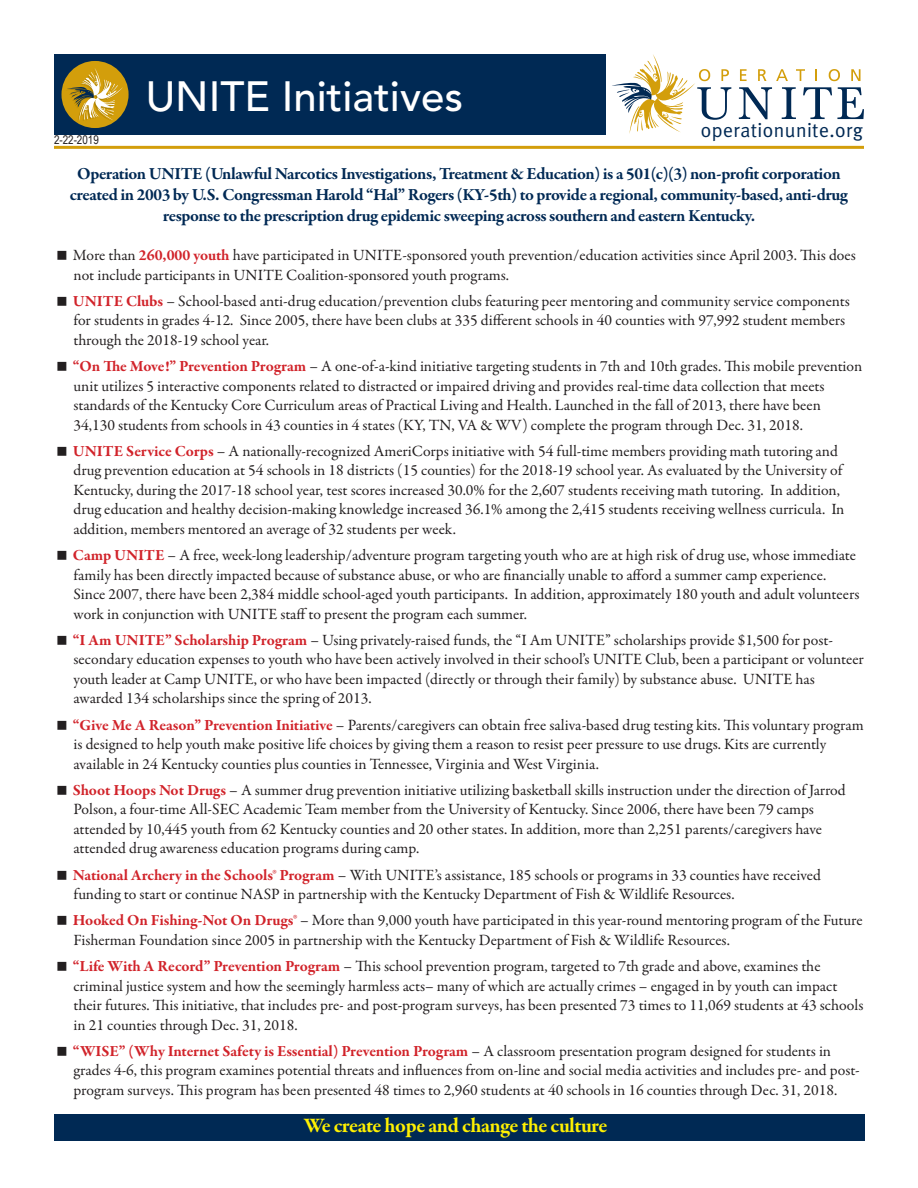
<style>
.page{position:relative;width:918px;height:1188px;background:#fff}
.page>*{position:absolute;margin:0;border:0;box-sizing:border-box;transform-origin:0 0}
.t1{font:500 42px "Avenir LT";color:#fff}
._01_Head{font:700 21px "Garamond Premr Pro";letter-spacing:-.025em;color:#fff101}
.t2{font:19.8px "Meta Plus Normal";letter-spacing:.02em;color:#002954}
._01_Head-2{font:700 17.25px/21px "Garamond Premr Pro";letter-spacing:-.025em;color:#002954;text-align:center}
.TEXT{font:15.75px/19.5px "Garamond Premr Pro";color:#231f20}
.t3{font:12px "Arial Narrow";color:#231f20}
.s1{font-weight:700;color:#d1232a}
</style>
<div class="page">
<div style="left:54px;top:54px;width:552px;height:81px;background:#002954"></div>
<div style="left:61px;top:61px;width:68px;height:67px;background:#d39e0b;border-radius:50%"></div>
<svg style="left:66px;top:68px;width:57px;height:55px"></svg>
<svg style="left:739px;top:87px;width:33px;height:32px"></svg>
<svg style="left:782px;top:87px;width:14px;height:32px"></svg>
<svg style="left:803px;top:87px;width:61px;height:32px"></svg>
<svg style="left:740px;top:69px;width:7px;height:12px"></svg>
<svg style="left:758px;top:69px;width:8px;height:12px"></svg>
<svg style="left:776px;top:69px;width:12px;height:12px"></svg>
<svg style="left:796px;top:69px;width:9px;height:12px"></svg>
<svg style="left:816px;top:69px;width:1px;height:12px"></svg>
<svg style="left:829px;top:69px;width:11px;height:12px"></svg>
<svg style="left:851px;top:69px;width:10px;height:12px"></svg>
<svg style="left:612px;top:54px;width:119px;height:80px"></svg>
<hr style="left:54px;top:146px;width:810px;height:3px;background:#d39e0b">
<div style="left:54px;top:1114px;width:810px;height:27px;background:#002954"></div>
<p class="t1" style="left:146px;top:72px;width:319px">UNITE Initiatives</p>
<p class="t2" style="left:701px;top:119px;width:164px">operationunite.org</p>
<p class="_01_Head-2" style="left:70px;top:163px;width:780px">Operation UNITE (Unlawful Narcotics Investigations, Treatment &amp; Education) is a 501(c)(3) non-profit corporation created in 2003 by U.S. Congressman Harold “Hal” Rogers (KY-5th) to provide a regional, community-based, anti-drug response to the prescription drug epidemic sweeping across southern and eastern Kentucky.</p>
<p class="t3" style="left:54px;top:131px;width:46px">2-22-2019</p>
<p class="TEXT" style="left:73px;top:246px;width:784px">More than <span class="s1">260,000 youth</span> have participated in UNITE-sponsored youth prevention/education activities since April 2003. This does not include participants in UNITE Coalition-sponsored youth programs.</p>
<p class="TEXT" style="left:73px;top:292px;width:778px"><span class="s1">UNITE Clubs</span> – School-based anti-drug education/prevention clubs featuring peer mentoring and community service components for students in grades 4-12. Since 2005, there have been clubs at 335 different schools in 40 counties with 97,992 student members through the 2018-19 school year.</p>
<p class="TEXT" style="left:73px;top:357px;width:791px"><span class="s1">“On The Move!” Prevention Program</span> – A one-of-a-kind initiative targeting students in 7th and 10th grades. This mobile prevention unit utilizes 5 interactive components related to distracted or impaired driving and provides real-time data collection that meets standards of the Kentucky Core Curriculum areas of Practical Living and Health. Launched in the fall of 2013, there have been 34,130 students from schools in 43 counties in 4 states (KY, TN, VA &amp; WV) complete the program through Dec. 31, 2018.</p>
<p class="TEXT" style="left:73px;top:442px;width:773px"><span class="s1">UNITE Service Corps</span> – A nationally-recognized AmeriCorps initiative with 54 full-time members providing math tutoring and drug prevention education at 54 schools in 18 districts (15 counties) for the 2018-19 school year. As evaluated by the University of Kentucky, during the 2017-18 school year, test scores increased 30.0% for the 2,607 students receiving math tutoring. In addition, drug education and healthy decision-making knowledge increased 36.1% among the 2,415 students receiving wellness curricula. In addition, members mentored an average of 32 students per week.</p>
<p class="TEXT" style="left:73px;top:546px;width:788px"><span class="s1">Camp UNITE</span> – A free, week-long leadership/adventure program targeting youth who are at high risk of drug use, whose immediate family has been directly impacted because of substance abuse, or who are financially unable to afford a summer camp experience.<br>Since 2007, there have been 2,384 middle school-aged youth participants. In addition, approximately 180 youth and adult volunteers work in conjunction with UNITE staff to present the program each summer.</p>
<p class="TEXT" style="left:73px;top:631px;width:793px"><span class="s1">“I Am UNITE” Scholarship Program</span> – Using privately-raised funds, the “I Am UNITE” scholarships provide $1,500 for post&shy;secondary education expenses to youth who have been actively involved in their school’s UNITE Club, been a participant or volunteer youth leader at Camp UNITE, or who have been impacted (directly or through their family) by substance abuse. UNITE has awarded 134 scholarships since the spring of 2013.</p>
<p class="TEXT" style="left:73px;top:715px;width:792px"><span class="s1">“Give Me A Reason” Prevention Initiative</span> – Parents/caregivers can obtain free saliva-based drug testing kits. This voluntary program is designed to help youth make positive life choices by giving them a reason to resist peer pressure to use drugs. Kits are currently available in 24 Kentucky counties plus counties in Tennessee, Virginia and West Virginia.</p>
<p class="TEXT" style="left:73px;top:781px;width:774px"><span class="s1">Shoot Hoops Not Drugs</span> – A summer drug prevention initiative utilizing basketball skills instruction under the direction of Jarrod Polson, a four-time All-SEC Academic Team member from the University of Kentucky. Since 2006, there have been 79 camps attended by 10,445 youth from 62 Kentucky counties and 20 other states. In addition, more than 2,251 parents/caregivers have attended drug awareness education programs during camp.</p>
<p class="TEXT" style="left:73px;top:865px;width:750px"><span class="s1">National Archery in the Schools® Program</span> – With UNITE’s assistance, 185 schools or programs in 33 counties have received funding to start or continue NASP in partnership with the Kentucky Department of Fish &amp; Wildlife Resources.</p>
<p class="TEXT" style="left:73px;top:911px;width:791px"><span class="s1">Hooked On Fishing-Not On Drugs®</span> – More than 9,000 youth have participated in this year-round mentoring program of the Future<br>Fisherman Foundation since 2005 in partnership with the Kentucky Department of Fish &amp; Wildlife Resources.</p>
<p class="TEXT" style="left:73px;top:957px;width:792px"><span class="s1">“Life With A Record” Prevention Program</span> – This school prevention program, targeted to 7th grade and above, examines the criminal justice system and how the seemingly harmless acts– many of which are actually crimes – engaged in by youth can impact their futures. This initiative, that includes pre- and post-program surveys, has been presented 73 times to 11,069 students at 43 schools in 21 counties through Dec. 31, 2018.</p>
<p class="TEXT" style="left:73px;top:1042px;width:789px"><span class="s1">“WISE” (Why Internet Safety is Essential) Prevention Program</span> – A classroom presentation program designed for students in grades 4-6, this program examines potential threats and influences from on-line and social media activities and includes pre- and post&shy;program surveys. This program has been presented 48 times to 2,960 students at 40 schools in 16 counties through Dec. 31, 2018.</p>
<p class="_01_Head" style="left:304px;top:1113px;width:305px">We create hope and change the culture</p>
</div>
